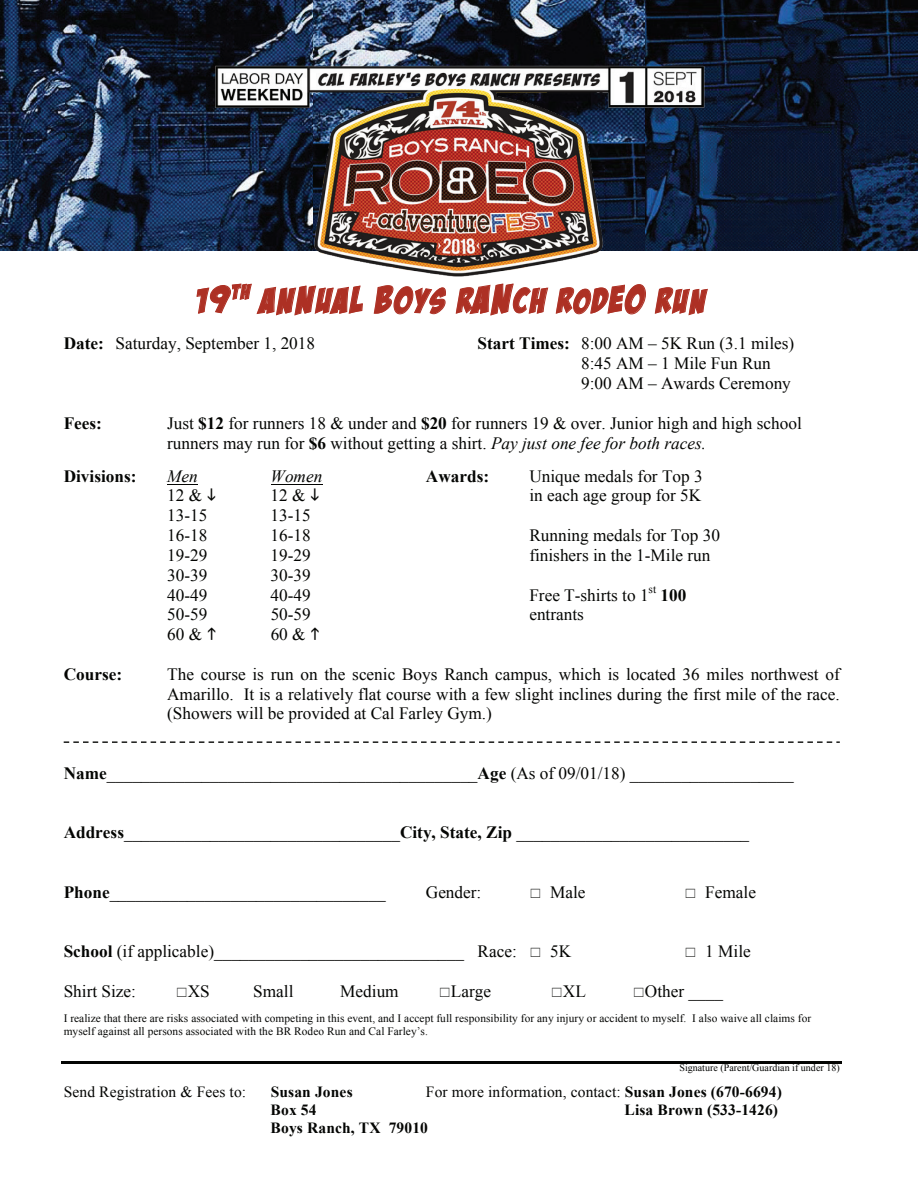
<style>
.page{position:relative;width:918px;height:1188px;background:#fff}
.page>*{position:absolute;margin:0;border:0;box-sizing:border-box;transform-origin:0 0}
.t1{font:34.5px "Bada Boom BB";letter-spacing:.085em;color:#ad3024}
.t2{font:17.25px/19.8px "Times New Roman";color:#040503}
.t3{font:700 17.25px "Times New Roman";color:#040503}
.t4{font:italic 17.25px "Times New Roman";color:#040503}
.t5{font:15.45px "Times New Roman";letter-spacing:.01em;color:#040503}
.t6{font:700 15.45px "Times New Roman";letter-spacing:.01em;color:#040503}
.t7{font:11.4px/13px "Times New Roman";letter-spacing:.005em;color:#040503}
.t8{font:10.05px "Times New Roman";letter-spacing:.005em;color:#040503}
.s1{font-size:37.2px}
.s2{font-size:40.05px}
.s3{font-size:31.35px}
.s4{font-size:32.7px}
.s5{font-weight:700}
.s6{font-style:italic}
</style>
<div class="page">
<img style="left:0;top:0;width:313px;height:251px">
<img style="left:313px;top:0;width:333px;height:54px">
<img style="left:646px;top:0;width:272px;height:251px">
<svg style="left:196px;top:284px;width:167px;height:32px"></svg>
<svg style="left:373px;top:285px;width:73px;height:30px"></svg>
<svg style="left:456px;top:283px;width:93px;height:33px"></svg>
<svg style="left:556px;top:284px;width:90px;height:31px"></svg>
<svg style="left:655px;top:287px;width:53px;height:29px"></svg>
<hr style="left:167px;top:484px;width:31px;height:1px;background:#040503">
<hr style="left:271px;top:484px;width:51px;height:1px;background:#040503">
<hr style="left:62px;top:1062px;width:780px;height:2px;background:#040503">
<svg style="left:64px;top:741px;width:776px;height:2px"></svg>
<img style="left:207px;top:54px;width:504px;height:223px">
<h1 class="t1" style="left:195px;top:283px;width:511px">1<span class="s1">9</span><sup>TH</sup> AN<span class="s1">N</span>UA<span class="s1">L B</span>OYS R<span class="s1">A</span><span class="s2">N</span>CH R<span class="s3">O</span>D<span class="s1">EO</span> R<span class="s4">UN</span></h1>
<p class="t2" style="left:64px;top:333px;width:253px"><span class="s5">Date:</span> Saturday, September 1, 2018</p>
<p class="t2" style="left:581px;top:333px;width:215px;text-indent:-103px"><span class="s5">Start Times:</span> 8:00 AM – 5K Run (3.1 miles)<br>8:45 AM – 1 Mile Fun Run<br>9:00 AM – Awards Ceremony</p>
<p class="t3" style="left:64px;top:411px;width:40px">Fees:</p>
<p class="t2" style="left:167px;top:413px;width:636px">Just <span class="s5">$12</span> for runners 18 &amp; under and <span class="s5">$20</span> for runners 19 &amp; over. Junior high and high school runners may run for <span class="s5">$6</span> without getting a shirt. <span class="s6">Pay just one fee for both races.</span></p>
<p class="t3" style="left:64px;top:464px;width:74px">Divisions:</p>
<p class="t4" style="left:167px;top:464px;width:32px">Men</p>
<p class="t4" style="left:271px;top:464px;width:53px">Women</p>
<p class="t3" style="left:426px;top:464px;width:65px">Awards:</p>
<p class="t2" style="left:529px;top:466px;width:175px">Unique medals for Top 3</p>
<p class="t2" style="left:167px;top:485px;width:36px">12 &amp;</p>
<p class="t2" style="left:271px;top:485px;width:36px">12 &amp;</p>
<p class="t2" style="left:529px;top:485px;width:173px">in each age group for 5K</p>
<p class="t2" style="left:167px;top:505px;width:42px">13-15</p>
<p class="t2" style="left:271px;top:505px;width:42px">13-15</p>
<p class="t2" style="left:167px;top:525px;width:42px">16-18</p>
<p class="t2" style="left:271px;top:525px;width:42px">16-18</p>
<p class="t2" style="left:529px;top:525px;width:192px">Running medals for Top 30</p>
<p class="t2" style="left:167px;top:545px;width:42px">19-29</p>
<p class="t2" style="left:271px;top:545px;width:42px">19-29</p>
<p class="t2" style="left:529px;top:545px;width:183px">finishers in the 1-Mile run</p>
<p class="t2" style="left:167px;top:565px;width:42px">30-39</p>
<p class="t2" style="left:271px;top:565px;width:42px">30-39</p>
<p class="t2" style="left:167px;top:585px;width:42px">40-49</p>
<p class="t2" style="left:271px;top:585px;width:42px">40-49</p>
<p class="t2" style="left:529px;top:585px;width:121px">Free T-shirts to 1</p>
<p class="t7" style="left:649px;top:582px;width:9px">st</p>
<p class="t3" style="left:661px;top:583px;width:27px">100</p>
<p class="t2" style="left:167px;top:604px;width:42px">50-59</p>
<p class="t2" style="left:271px;top:604px;width:42px">50-59</p>
<p class="t2" style="left:529px;top:604px;width:56px">entrants</p>
<p class="t2" style="left:167px;top:624px;width:36px">60 &amp;</p>
<p class="t2" style="left:271px;top:624px;width:36px">60 &amp;</p>
<p class="t3" style="left:64px;top:662px;width:60px">Course:</p>
<p class="t2" style="left:167px;top:664px;width:674px;text-align:justify">The course is run on the scenic Boys Ranch campus, which is located 36 miles northwest of Amarillo. It is a relatively flat course with a few slight inclines during the first mile of the race. (Showers will be provided at Cal Farley Gym.)</p>
<p class="t2" style="left:64px;top:763px;width:732px"><span class="s5">Name</span>___________________________________________ <span class="s5">Age</span> (As of 09/01/18) ___________________</p>
<p class="t2" style="left:64px;top:822px;width:687px"><span class="s5">Address</span>________________________________<span class="s5">City, State, Zip</span> ___________________________</p>
<p class="t2" style="left:64px;top:882px;width:323px"><span class="s5">Phone</span>________________________________</p>
<p class="t2" style="left:426px;top:882px;width:57px">Gender:</p>
<p class="t2" style="left:550px;top:882px;width:37px">Male</p>
<p class="t2" style="left:705px;top:882px;width:52px">Female</p>
<p class="t2" style="left:64px;top:941px;width:455px"><span class="s5">School</span> (if applicable)_____________________________ Race:</p>
<p class="t2" style="left:550px;top:941px;width:23px">5K</p>
<p class="t2" style="left:705px;top:941px;width:47px">1 Mile</p>
<p class="t2" style="left:64px;top:981px;width:74px">Shirt Size:</p>
<p class="t2" style="left:188px;top:981px;width:24px">XS</p>
<p class="t2" style="left:253px;top:981px;width:42px">Small</p>
<p class="t2" style="left:340px;top:981px;width:60px">Medium</p>
<p class="t2" style="left:451px;top:981px;width:42px">Large</p>
<p class="t2" style="left:563px;top:981px;width:24px">XL</p>
<p class="t2" style="left:645px;top:981px;width:80px">Other ____</p>
<p class="t7" style="left:64px;top:1011px;width:749px">I realize that there are risks associated with competing in this event, and I accept full responsibility for any injury or accident to myself. I also waive all claims for myself against all persons associated with the BR Rodeo Run and Cal Farley’s.</p>
<p class="t8" style="left:679px;top:1061px;width:162px">Signature (Parent/Guardian if under 18)</p>
<p class="t5" style="left:64px;top:1081px;width:184px">Send Registration &amp; Fees to:</p>
<p class="t6" style="left:271px;top:1081px;width:84px">Susan Jones</p>
<p class="t5" style="left:426px;top:1081px;width:358px">For more information, contact: <span class="s5">Susan Jones (670-6694)</span></p>
<p class="t6" style="left:271px;top:1099px;width:47px">Box 54</p>
<p class="t6" style="left:625px;top:1099px;width:155px">Lisa Brown (533-1426)</p>
<p class="t6" style="left:271px;top:1117px;width:159px">Boys Ranch, TX 79010</p>
</div>
